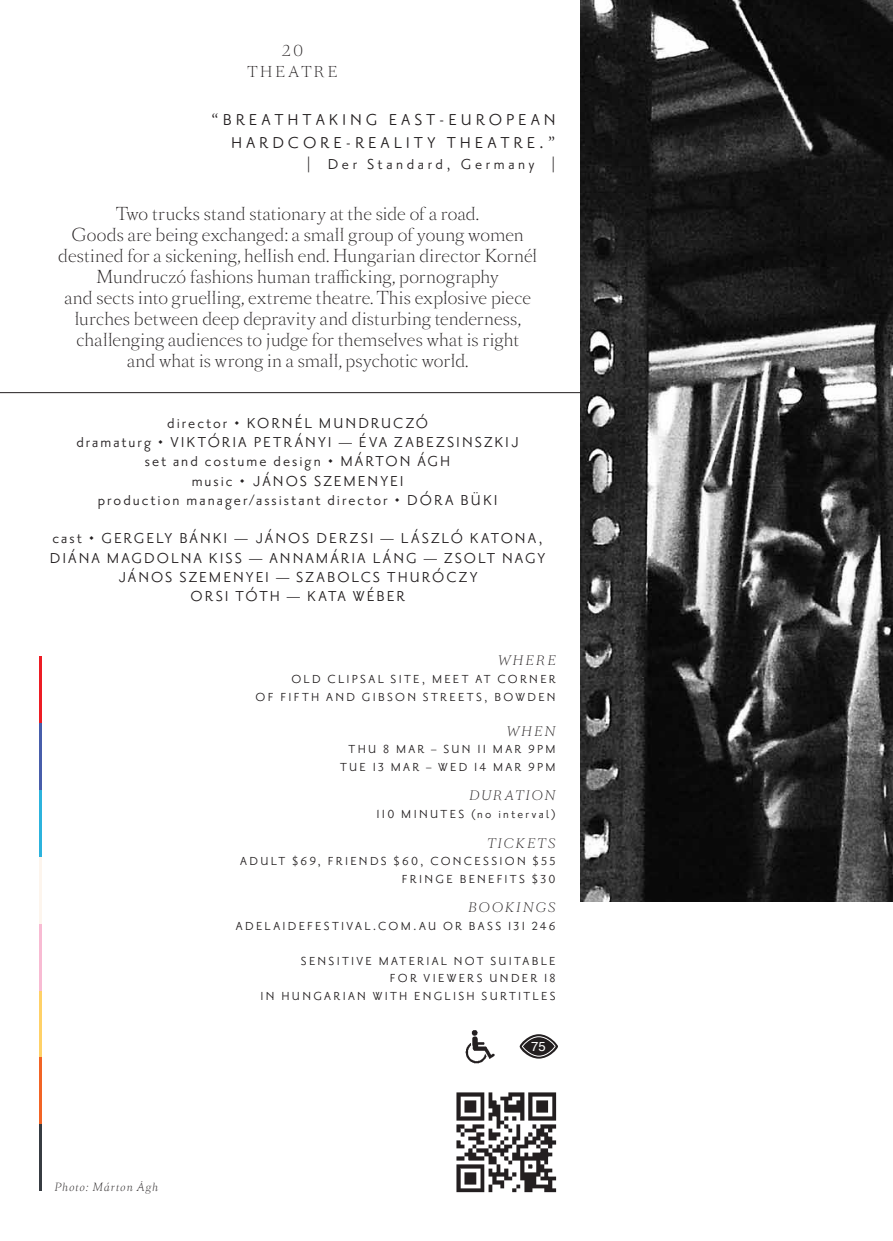
<style>
.page{position:relative;width:893px;height:1241px;background:#fff}
.page>*{position:absolute;margin:0;border:0;box-sizing:border-box;transform-origin:0 0}
.t1{font:19.25px "patty Priori San Regular Rounded";letter-spacing:.2em;color:#231f20}
.t2{font:17.5px/19.2px "patty Priori San";letter-spacing:.115em;color:#231f20}
.t3{font:17.5px "Priori San";letter-spacing:.205em;color:#231f20}
.t4{font:300 16.62px/21px "Sang Bleu BP";letter-spacing:.02em;color:#231f20;text-align:center}
.t5{font:14.17px/17.5px "patty Priori San";letter-spacing:.16em;color:#231f20}
.t6{font:300 14px "Sang Bleu BP";color:#231f20}
.t7{font:13.12px "Helvetica";color:#fff}
.t8{font:italic 300 12.25px "Sang Bleu BP";letter-spacing:.17em;color:#231f20}
.t9{font:italic 300 10.5px "Sang Bleu BP";letter-spacing:.115em;color:#231f20}
</style>
<div class="page">
<hr style="left:0;top:392px;width:804px;height:1px;background:#231f20">
<img style="left:580px;top:0;width:313px;height:901px">
<img style="left:465px;top:1030px;width:30px;height:33px">
<img style="left:456px;top:1092px;width:101px;height:101px">
<hr style="left:40px;top:656px;width:2px;height:67px;background:#ed1c24">
<hr style="left:40px;top:856px;width:2px;height:67px;background:#fdf5ed">
<hr style="left:40px;top:722px;width:2px;height:67px;background:#475eab">
<hr style="left:40px;top:923px;width:2px;height:67px;background:#f8bbd3">
<hr style="left:40px;top:789px;width:2px;height:67px;background:#2cb3dd">
<hr style="left:40px;top:990px;width:2px;height:67px;background:#ffd167">
<hr style="left:40px;top:1124px;width:2px;height:67px;background:#373c42">
<hr style="left:40px;top:1057px;width:2px;height:67px;background:#f26425">
<svg style="left:520px;top:1034px;width:38px;height:24px"></svg>
<div style="left:522px;top:1036px;width:33px;height:20px;border:1px solid #fff;border-radius:50%"></div>
<p class="t6" style="left:282px;top:41px;width:22px">20</p>
<p class="t6" style="left:248px;top:62px;width:14px">theatre</p>
<p class="t1" style="left:211px;top:110px;width:26px">“BREATHTAKING</p>
<p class="t1" style="left:389px;top:110px;width:25px">EAST</p>
<p class="t1" style="left:439px;top:110px;width:36px">-EUROPEAN</p>
<p class="t1" style="left:231px;top:132px;width:14px">HAR</p>
<p class="t1" style="left:272px;top:132px;width:45px">DCORE</p>
<p class="t1" style="left:346px;top:132px;width:22px">-REALIT</p>
<p class="t1" style="left:427px;top:132px;width:34px">Y THEATRE</p>
<p class="t1" style="left:539px;top:132px;width:18px">.”</p>
<p class="t3" style="left:306px;top:155px;width:251px">| D er Standard, Germany |</p>
<p class="t4" style="left:58px;top:203px;width:480px">Two trucks stand stationary at the side of a road.<br>Goods are being exchanged: a small group of young women destined for a sickening, hellish end. Hungarian director Kornél Mundruczó fashions human trafficking, pornography<br>and sects into gruelling, extreme theatre. This explosive piece lurches between deep depravity and disturbing tenderness, challenging audiences to judge for themselves what is right<br>and what is wrong in a small, psychotic world.</p>
<p class="t2" style="left:167px;top:413px;width:92px">director • KORN</p>
<p class="t2" style="left:295px;top:413px;width:37px">ÉL MUN</p>
<p class="t2" style="left:358px;top:413px;width:24px">DRUC</p>
<p class="t2" style="left:406px;top:413px;width:24px">ZÓ</p>
<p class="t2" style="left:76px;top:432px;width:155px">dramaturg • VIKTÓRIA</p>
<p class="t2" style="left:254px;top:432px;width:20px">PETR</p>
<p class="t2" style="left:295px;top:432px;width:152px">ÁNYI — ÉVA ZABEZSINSZ</p>
<p class="t2" style="left:495px;top:432px;width:18px">KIJ</p>
<p class="t2" style="left:145px;top:452px;width:233px">set and costume design • MÁRTON</p>
<p class="t2" style="left:417px;top:452px;width:34px">ÁGH</p>
<p class="t2" style="left:192px;top:471px;width:93px">music • JÁNOS</p>
<p class="t2" style="left:314px;top:471px;width:32px">SZEMEN</p>
<p class="t2" style="left:98px;top:471px;width:393px;text-indent:283px">YEI<br>production manager/assistant director • DÓRA BÜKI</p>
<p class="t2" style="left:52px;top:529px;width:61px">cast • GERGEL</p>
<p class="t2" style="left:165px;top:529px;width:45px">Y BÁNKI</p>
<p class="t2" style="left:234px;top:529px;width:32px">— JÁNOS</p>
<p class="t2" style="left:317px;top:529px;width:32px">DERZSI</p>
<p class="t2" style="left:381px;top:529px;width:102px">— LÁSZLÓ KATONA</p>
<p class="t2" style="left:538px;top:529px;width:6px">,</p>
<p class="t2" style="left:50px;top:548px;width:11px">DIÁN</p>
<p class="t2" style="left:91px;top:548px;width:65px">A MAGDOLN</p>
<p class="t2" style="left:194px;top:548px;width:34px">A KISS</p>
<p class="t2" style="left:249px;top:548px;width:135px">— ANNAMÁRIA LÁN</p>
<p class="t2" style="left:406px;top:548px;width:49px">G — ZSOLT</p>
<p class="t2" style="left:502px;top:548px;width:45px">NAGY</p>
<p class="t2" style="left:118px;top:567px;width:12px">JÁNOS</p>
<p class="t2" style="left:180px;top:567px;width:149px">SZEMENY EI — SZABOLCS</p>
<p class="t2" style="left:387px;top:567px;width:92px">THURÓCZY</p>
<p class="t2" style="left:190px;top:586px;width:10px">ORSI</p>
<p class="t2" style="left:236px;top:586px;width:170px">TÓTH — KATA WÉB ER</p>
<p class="t8" style="left:499px;top:652px;width:58px">WHERE</p>
<p class="t5" style="left:291px;top:670px;width:11px">OLD</p>
<p class="t5" style="left:327px;top:670px;width:181px">CLI PSAL SIT E, MEET AT CORN</p>
<p class="t5" style="left:540px;top:670px;width:16px">ER</p>
<p class="t5" style="left:256px;top:687px;width:33px">OF FIFT</p>
<p class="t5" style="left:311px;top:687px;width:71px">H AND GIBSON</p>
<p class="t5" style="left:423px;top:687px;width:9px">STR</p>
<p class="t5" style="left:450px;top:687px;width:105px">EETS , BOWDEN</p>
<p class="t8" style="left:507px;top:722px;width:46px">WHEN</p>
<p class="t5" style="left:340px;top:740px;width:217px;text-indent:9px">Th u 8 Ma r – Sun 11 Ma r 9PM<br>Tue 13 Ma r – Wed 14 Ma r 9pm</p>
<p class="t8" style="left:469px;top:787px;width:46px">DURATI</p>
<p class="t8" style="left:532px;top:787px;width:21px">ON</p>
<p class="t5" style="left:376px;top:805px;width:181px">110 m inute s (no interval)</p>
<p class="t8" style="left:488px;top:834px;width:60px">TIC KETS</p>
<p class="t5" style="left:240px;top:852px;width:317px;text-align:right">Adult $69, Friends $60, Conce ssion $55<br>Fringe Benefits $30</p>
<p class="t8" style="left:468px;top:899px;width:59px">BOOKINGS</p>
<p class="t5" style="left:236px;top:917px;width:321px">a dela idefe stiva l.com .a u or B ASS 131 246</p>
<p class="t5" style="left:390px;top:952px;width:166px;text-indent:-89px">Sensitive materia l Not suita ble for viewe</p>
<p class="t5" style="left:260px;top:969px;width:297px;text-align:right">rs under 18<br>I n Hunga ria n with Eng lish suRtitle s</p>
<p class="t9" style="left:55px;top:1179px;width:105px">PHOTO: MÁRTON ÁGH</p>
<p class="t7" style="left:531px;top:1035px;width:16px">75</p>
</div>
